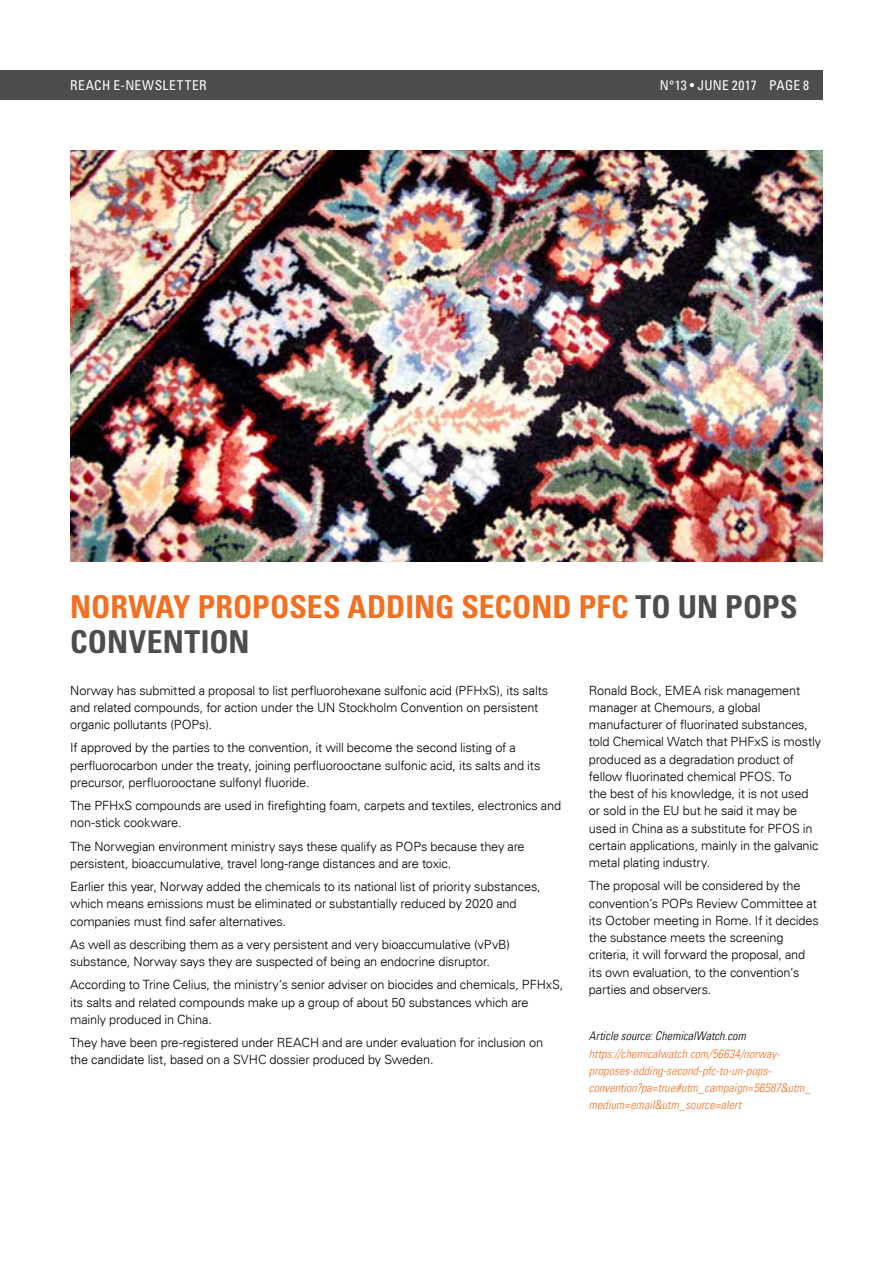
<style>
.page{position:relative;width:893px;height:1263px;background:#fff}
.page>*{position:absolute;margin:0;border:0;box-sizing:border-box;transform-origin:0 0}
.t1{font:700 condensed 31.5px/34.5px "Univers LT";color:#f36f21}
.t2{font:condensed 13.5px "Univers LT";letter-spacing:.025em;color:#fff}
.t3{font:300 12.75px/17.2px "Univers LT";letter-spacing:-.01em;color:#000}
.t4{font:italic 300 condensed 12px/17.2px "Univers LT";letter-spacing:.01em;color:#f36f21}
.t5{font:italic 300 condensed 12px "Univers LT";letter-spacing:.01em;color:#000}
.s1{color:#4d4d4f}
</style>
<div class="page">
<div style="left:0;top:70px;width:823px;height:30px;background:#4d4d4f"></div>
<img style="left:71px;top:151px;width:752px;height:411px">
<p class="t2" style="left:70px;top:77px;width:138px">REACH E-NEWSLETTER</p>
<p class="t2" style="left:660px;top:77px;width:151px">N°13 • JUNE 2017 PAGE 8</p>
<h1 class="t1" style="left:70px;top:590px;width:729px">NORWAY PROPOSES ADDING SECOND PFC <span class="s1">TO UN POPS<br>CONVENTION</span></h1>
<p class="t3" style="left:70px;top:681px;width:480px">Norway has submitted a proposal to list perfluorohexane sulfonic acid (PFHxS), its salts and related compounds, for action under the UN Stockholm Convention on persistent organic pollutants (POPs).</p>
<p class="t3" style="left:70px;top:739px;width:472px">If approved by the parties to the convention, it will become the second listing of a perfluorocarbon under the treaty, joining perfluorooctane sulfonic acid, its salts and its precursor, perfluorooctane sulfonyl fluoride.</p>
<p class="t3" style="left:70px;top:797px;width:493px">The PFHxS compounds are used in firefighting foam, carpets and textiles, electronics and non-stick cookware.</p>
<p class="t3" style="left:70px;top:837px;width:456px">The Norwegian environment ministry says these qualify as POPs because they are persistent, bioaccumulative, travel long-range distances and are toxic.</p>
<p class="t3" style="left:70px;top:878px;width:472px">Earlier this year, Norway added the chemicals to its national list of priority substances, which means emissions must be eliminated or substantially reduced by 2020 and companies must find safer alternatives.</p>
<p class="t3" style="left:70px;top:936px;width:441px">As well as describing them as a very persistent and very bioaccumulative (vPvB) substance, Norway says they are suspected of being an endocrine disruptor.</p>
<p class="t3" style="left:70px;top:976px;width:495px">According to Trine Celius, the ministry’s senior adviser on biocides and chemicals, PFHxS, its salts and related compounds make up a group of about 50 substances which are mainly produced in China.</p>
<p class="t3" style="left:70px;top:1034px;width:474px">They have been pre-registered under REACH and are under evaluation for inclusion on the candidate list, based on a SVHC dossier produced by Sweden.</p>
<p class="t3" style="left:589px;top:681px;width:234px">Ronald Bock, EMEA risk management manager at Chemours, a global manufacturer of fluorinated substances, told Chemical Watch that PHFxS is mostly produced as a degradation product of fellow fluorinated chemical PFOS. To<br>the best of his knowledge, it is not used or sold in the EU but he said it may be used in China as a substitute for PFOS in certain applications, mainly in the galvanic metal plating industry.</p>
<p class="t3" style="left:589px;top:877px;width:231px">The proposal will be considered by the convention’s POPs Review Committee at its October meeting in Rome. If it decides the substance meets the screening criteria, it will forward the proposal, and its own evaluation, to the convention’s parties and observers.</p>
<p class="t5" style="left:589px;top:1029px;width:158px">Article source: ChemicalWatch.com</p>
<p class="t4" style="left:589px;top:1045px;width:224px">https://chemicalwatch.com/56634/norway&shy;proposes-adding-second-pfc-to-un-pops&shy;convention?pa=true#utm_campaign=56587&amp;utm_ medium=email&amp;utm_source=alert</p>
</div>
